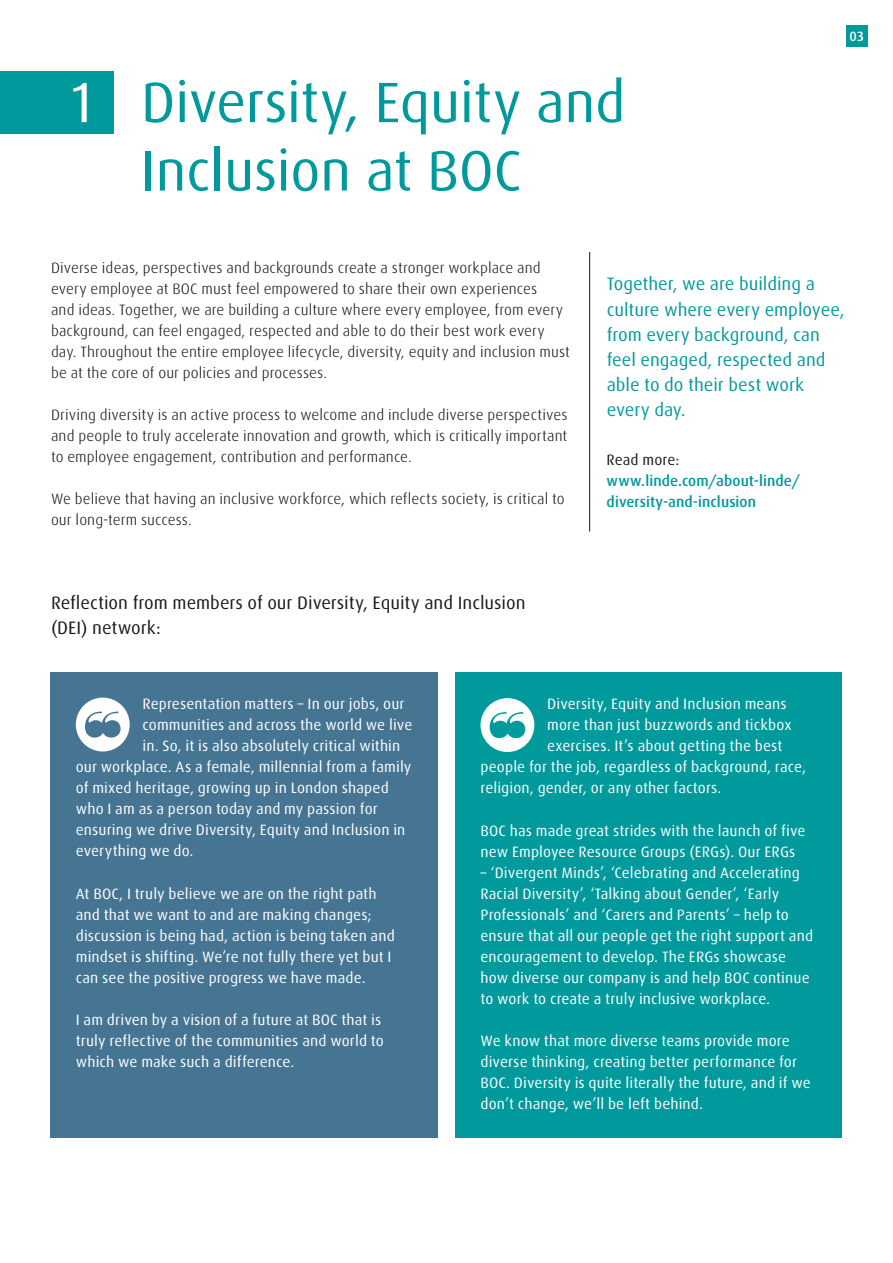
<style>
.page{position:relative;width:893px;height:1263px;background:#fff}
.page>*{position:absolute;margin:0;border:0;box-sizing:border-box;transform-origin:0 0}
.t1{font:57px/68.4px "Linde Dax Global";letter-spacing:-.015em;color:#009a9d;text-align:center}
.t2{font:18px/25.2px "Linde Dax Global";letter-spacing:-.005em;color:#009a9d}
.t3{font:18px/25.2px "Linde Dax Global";letter-spacing:-.005em;color:#1a1a18}
.t4{font:15px/21px "Linde Dax Global";letter-spacing:.005em;color:#fff}
.t5{font:300 15px/21px "Linde Dax Global";letter-spacing:.005em;color:#1a1a18}
.t6{font:500 15px/21px "Linde Dax Global";letter-spacing:.005em;color:#009a9d}
.t7{font:15px "Linde Dax Global";color:#1a1a18}
.t8{font:500 13.5px "Linde Dax Global";color:#fff}
.s1{color:#fff}
</style>
<div class="page">
<hr style="left:589px;top:252px;width:1px;height:279px;background:#1a1a18">
<div style="left:846px;top:26px;width:21px;height:21px;background:#009a9d"></div>
<div style="left:50px;top:672px;width:388px;height:465px;background:#467593"></div>
<div style="left:455px;top:672px;width:387px;height:465px;background:#009a9d"></div>
<div style="left:0;top:71px;width:113px;height:62px;background:#009a9d"></div>
<div style="left:76px;top:698px;width:54px;height:53px;background:#fff;border-radius:50%"></div>
<svg style="left:85px;top:711px;width:36px;height:26px"></svg>
<div style="left:480px;top:698px;width:54px;height:54px;background:#fff;border-radius:50%"></div>
<svg style="left:490px;top:712px;width:35px;height:26px"></svg>
<h1 class="t1" style="left:67px;top:68px;width:560px"><span class="s1">1</span> Diversity, Equity and<br>Inclusion at BOC</h1>
<p class="t8" style="left:850px;top:28px;width:16px">03</p>
<p class="t5" style="left:51px;top:257px;width:521px">Diverse ideas, perspectives and backgrounds create a stronger workplace and every employee at BOC must feel empowered to share their own experiences<br>and ideas. Together, we are building a culture where every employee, from every background, can feel engaged, respected and able to do their best work every day. Throughout the entire employee lifecycle, diversity, equity and inclusion must be at the core of our policies and processes.</p>
<p class="t5" style="left:51px;top:404px;width:518px;text-align:justify">Driving diversity is an active process to welcome and include diverse perspectives and people to truly accelerate innovation and growth, which is critically important to employee engagement, contribution and performance.</p>
<p class="t5" style="left:51px;top:488px;width:515px">We believe that having an inclusive workforce, which reflects society, is critical to our long-term success.</p>
<p class="t3" style="left:51px;top:590px;width:476px">Reflection from members of our Diversity, Equity and Inclusion (DEI) network:</p>
<p class="t2" style="left:607px;top:272px;width:239px">Together, we are building a culture where every employee, from every background, can feel engaged, respected and able to do their best work every day.</p>
<p class="t7" style="left:607px;top:451px;width:74px">Read more:</p>
<p class="t6" style="left:607px;top:471px;width:195px">www.linde.com/about-linde/ diversity-and-inclusion</p>
<p class="t4" style="left:142px;top:694px;width:264px">Representation matters – In our jobs, our</p>
<p class="t4" style="left:142px;top:715px;width:271px">communities and across the world we live</p>
<p class="t4" style="left:142px;top:736px;width:259px">in. So, it is also absolutely critical within</p>
<p class="t4" style="left:76px;top:757px;width:337px">our workplace. As a female, millennial from a family</p>
<p class="t4" style="left:76px;top:778px;width:315px">of mixed heritage, growing up in London shaped</p>
<p class="t4" style="left:76px;top:799px;width:304px">who I am as a person today and my passion for</p>
<p class="t4" style="left:76px;top:820px;width:331px">ensuring we drive Diversity, Equity and Inclusion in</p>
<p class="t4" style="left:76px;top:841px;width:119px">everything we do.</p>
<p class="t4" style="left:76px;top:883px;width:321px">At BOC, I truly believe we are on the right path and that we want to and are making changes; discussion is being had, action is being taken and mindset is shifting. We’re not fully there yet but I can see the positive progress we have made.</p>
<p class="t4" style="left:76px;top:1009px;width:310px">I am driven by a vision of a future at BOC that is truly reflective of the communities and world to which we make such a difference.</p>
<p class="t4" style="left:547px;top:694px;width:241px">Diversity, Equity and Inclusion means</p>
<p class="t4" style="left:547px;top:715px;width:246px">more than just buzzwords and tickbox</p>
<p class="t4" style="left:547px;top:736px;width:237px">exercises. It’s about getting the best</p>
<p class="t4" style="left:480px;top:757px;width:327px">people for the job, regardless of background, race,</p>
<p class="t4" style="left:480px;top:778px;width:242px">religion, gender, or any other factors.</p>
<p class="t4" style="left:480px;top:820px;width:327px">BOC has made great strides with the launch of five new Employee Resource Groups (ERGs). Our ERGs</p>
<p class="t4" style="left:480px;top:862px;width:334px">– ‘Divergent Minds’, ‘Celebrating and Accelerating Racial Diversity’, ‘Talking about Gender’, ‘Early Professionals’ and ‘Carers and Parents’ – help to ensure that all our people get the right support and encouragement to develop. The ERGs showcase how diverse our company is and help BOC continue to work to create a truly inclusive workplace.</p>
<p class="t4" style="left:480px;top:1030px;width:332px">We know that more diverse teams provide more diverse thinking, creating better performance for BOC. Diversity is quite literally the future, and if we don’t change, we’ll be left behind.</p>
</div>
